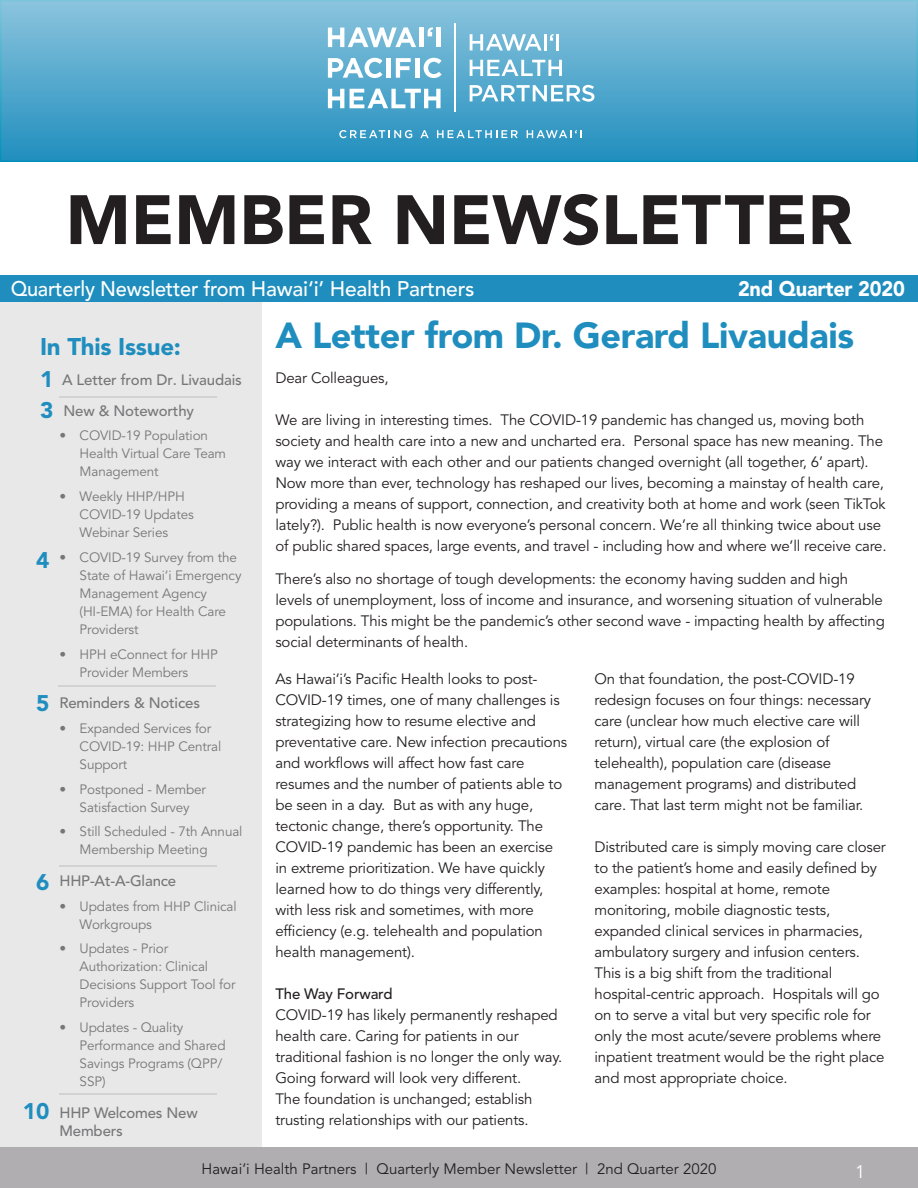
<style>
.page{position:relative;width:918px;height:1188px;background:#fff}
.page>*{position:absolute;margin:0;border:0;box-sizing:border-box;transform-origin:0 0}
.t1{font:900 69px "Avenir";color:#231f20}
._24_pt_Hd_Blk{font:900 36px "Avenir";letter-spacing:-.01em;color:#1f8ebe}
.TOC_copy{font:900 24px "Avenir";letter-spacing:-.01em;color:#1f8ebe}
.TOC_pg_no{font:900 22.5px "Avenir";color:#1f8ebe}
.t2{font:500 21px "Avenir";letter-spacing:-.01em;color:#fff;scale:.95 1}
.t3{font:900 21px "Avenir";letter-spacing:-.01em;color:#fff;scale:.95 1}
.t4{font:18px "Avenir";color:#fff}
._10_pt_body_copy{font:15px/21px "Avenir";letter-spacing:-.01em;color:#231f20}
.TOC_copy-2{font:500 15px/30.5px "Avenir";letter-spacing:-.01em;color:#777779}
._10_pt_body_copy-2{font:500 15px "Avenir";letter-spacing:-.01em;color:#231f20}
.t5{font:13.5px/18px "Avenir";letter-spacing:-.01em;color:#777779}
.s1{font-weight:900;font-size:22.5px;color:#1f8ebe}
</style>
<div class="page">
<div style="left:0;top:298px;width:262px;height:851px;background:#e9e8e8"></div>
<div style="left:0;top:1148px;width:918px;height:40px;background:#b0aeb0"></div>
<div style="left:0;top:0;width:918px;height:162px;background:linear-gradient(to bottom,#8cc4dd,#208fbe)"></div>
<svg style="left:470px;top:85px;width:124px;height:17px"></svg>
<svg style="left:470px;top:60px;width:92px;height:16px"></svg>
<svg style="left:470px;top:34px;width:84px;height:17px"></svg>
<hr style="left:556px;top:34px;width:3px;height:16px;background:#fff">
<svg style="left:339px;top:130px;width:73px;height:8px"></svg>
<svg style="left:420px;top:130px;width:9px;height:8px"></svg>
<svg style="left:437px;top:130px;width:81px;height:8px"></svg>
<svg style="left:527px;top:130px;width:55px;height:8px"></svg>
<svg style="left:328px;top:27px;width:88px;height:20px"></svg>
<hr style="left:420px;top:28px;width:4px;height:19px;background:#fff">
<svg style="left:428px;top:27px;width:5px;height:9px"></svg>
<div style="left:436px;top:28px;width:5px;height:19px;background:#fff"></div>
<svg style="left:328px;top:58px;width:55px;height:20px"></svg>
<hr style="left:387px;top:58px;width:4px;height:20px;background:#fff">
<svg style="left:396px;top:58px;width:15px;height:20px"></svg>
<hr style="left:415px;top:58px;width:4px;height:20px;background:#fff">
<svg style="left:424px;top:58px;width:18px;height:20px"></svg>
<svg style="left:328px;top:89px;width:16px;height:19px"></svg>
<svg style="left:350px;top:89px;width:91px;height:19px"></svg>
<hr style="left:454px;top:24px;width:2px;height:88px;background:#fff">
<div style="left:0;top:275px;width:918px;height:27px;background:#1f8ebe"></div>
<hr style="left:59px;top:396px;width:157px;height:1px;background:#d4d1d2">
<hr style="left:59px;top:685px;width:157px;height:2px;background:#d4d1d2">
<hr style="left:59px;top:865px;width:157px;height:2px;background:#d4d1d2">
<hr style="left:59px;top:1093px;width:157px;height:2px;background:#d4d1d2">
<p class="t1" style="left:66px;top:178px;width:788px">MEMBER NEWSLETTER</p>
<p class="t2" style="left:11px;top:276px;width:490px">Quarterly Newsletter from Hawai‘i’ Health Partners</p>
<p class="t3" style="left:738px;top:276px;width:177px">2nd Quarter 2020</p>
<p class="TOC_copy" style="left:40px;top:332px;width:142px">In This Issue:</p>
<p class="TOC_copy-2" style="left:40px;top:365px;width:203px"><span class="s1">1</span> A Letter from Dr. Livaudais<br><span class="s1">3</span> New &amp; Noteworthy</p>
<p class="t5" style="left:80px;top:427px;width:148px;text-indent:-20px">• COVID-19 Population<br>Health Virtual Care Team<br>Management</p>
<p class="t5" style="left:80px;top:488px;width:116px;text-indent:-20px">• Weekly HHP/HPH<br>COVID-19 Updates<br>Webinar Series</p>
<p class="t5" style="left:80px;top:549px;width:163px;text-indent:-20px">• COVID-19 Survey from the<br>State of Hawai‘i Emergency<br>Management Agency (HI-EMA) for Health Care<br>Providerst</p>
<p class="t5" style="left:80px;top:645px;width:140px;text-indent:-20px">• HPH eConnect for HHP<br>Provider Members</p>
<p class="TOC_copy-2" style="left:59px;top:688px;width:142px">Reminders &amp; Notices</p>
<p class="t5" style="left:80px;top:720px;width:143px;text-indent:-20px">• Expanded Services for<br>COVID-19: HHP Central<br>Support</p>
<p class="t5" style="left:59px;top:780px;width:148px;text-align:center">• Postponed - Member<br>Satisfaction Survey</p>
<p class="t5" style="left:80px;top:823px;width:164px;text-indent:-20px">• Still Scheduled - 7th Annual<br>Membership Meeting</p>
<p class="TOC_copy-2" style="left:59px;top:866px;width:118px">HHP-At-A-Glance</p>
<p class="t5" style="left:80px;top:897px;width:158px;text-indent:-20px">• Updates from HHP Clinical<br>Workgroups</p>
<p class="t5" style="left:80px;top:940px;width:157px;text-indent:-20px">• Updates - Prior<br>Authorization: Clinical<br>Decisions Support Tool for<br>Providers</p>
<p class="t5" style="left:80px;top:1019px;width:147px;text-indent:-20px">• Updates - Quality<br>Performance and Shared<br>Savings Programs (QPP/<br>SSP)</p>
<p class="TOC_copy-2" style="left:59px;top:1104px;width:140px;line-height:18px">HHP Welcomes New<br>Members</p>
<p class="TOC_pg_no" style="left:36px;top:547px;width:15px">4</p>
<p class="TOC_pg_no" style="left:36px;top:690px;width:15px">5</p>
<p class="TOC_pg_no" style="left:36px;top:868px;width:15px">6</p>
<p class="TOC_pg_no" style="left:23px;top:1097px;width:28px">10</p>
<p class="_24_pt_Hd_Blk" style="left:275px;top:314px;width:580px">A Letter from Dr. Gerard Livaudais</p>
<p class="_10_pt_body_copy" style="left:275px;top:367px;width:115px">Dear Colleagues,</p>
<p class="_10_pt_body_copy" style="left:275px;top:409px;width:613px">We are living in interesting times. The COVID-19 pandemic has changed us, moving both society and health care into a new and uncharted era. Personal space has new meaning. The way we interact with each other and our patients changed overnight (all together, 6’ apart).<br>Now more than ever, technology has reshaped our lives, becoming a mainstay of health care, providing a means of support, connection, and creativity both at home and work (seen TikTok lately?). Public health is now everyone’s personal concern. We’re all thinking twice about use of public shared spaces, large events, and travel - including how and where we’ll receive care.</p>
<p class="_10_pt_body_copy" style="left:275px;top:568px;width:611px">There’s also no shortage of tough developments: the economy having sudden and high levels of unemployment, loss of income and insurance, and worsening situation of vulnerable populations. This might be the pandemic’s other second wave - impacting health by affecting social determinants of health.</p>
<p class="_10_pt_body_copy" style="left:275px;top:669px;width:293px">As Hawai‘i’s Pacific Health looks to post-COVID-19 times, one of many challenges is strategizing how to resume elective and preventative care. New infection precautions and workflows will affect how fast care resumes and the number of patients able to be seen in a day. But as with any huge, tectonic change, there’s opportunity. The COVID-19 pandemic has been an exercise in extreme prioritization. We have quickly learned how to do things very differently, with less risk and sometimes, with more efficiency (e.g. telehealth and population health management).</p>
<p class="_10_pt_body_copy-2" style="left:275px;top:985px;width:119px">The Way Forward</p>
<p class="_10_pt_body_copy" style="left:275px;top:1005px;width:288px">COVID-19 has likely permanently reshaped health care. Caring for patients in our traditional fashion is no longer the only way.<br>Going forward will look very different.</p>
<p class="_10_pt_body_copy" style="left:275px;top:1089px;width:258px">The foundation is unchanged; establish trusting relationships with our patients.</p>
<p class="_10_pt_body_copy" style="left:595px;top:669px;width:278px">On that foundation, the post-COVID-19 redesign focuses on four things: necessary care (unclear how much elective care will return), virtual care (the explosion of telehealth), population care (disease management programs) and distributed care. That last term might not be familiar.</p>
<p class="_10_pt_body_copy" style="left:595px;top:837px;width:293px">Distributed care is simply moving care closer to the patient’s home and easily defined by examples: hospital at home, remote monitoring, mobile diagnostic tests, expanded clinical services in pharmacies, ambulatory surgery and infusion centers.<br>This is a big shift from the traditional hospital-centric approach. Hospitals will go on to serve a vital but very specific role for only the most acute/severe problems where inpatient treatment would be the right place and most appropriate choice.</p>
<p class="_10_pt_body_copy" style="left:202px;top:1158px;width:516px">Hawai’i Health Partners | Quarterly Member Newsletter | 2nd Quarter 2020</p>
<p class="t4" style="left:855px;top:1161px;width:12px">1</p>
</div>
